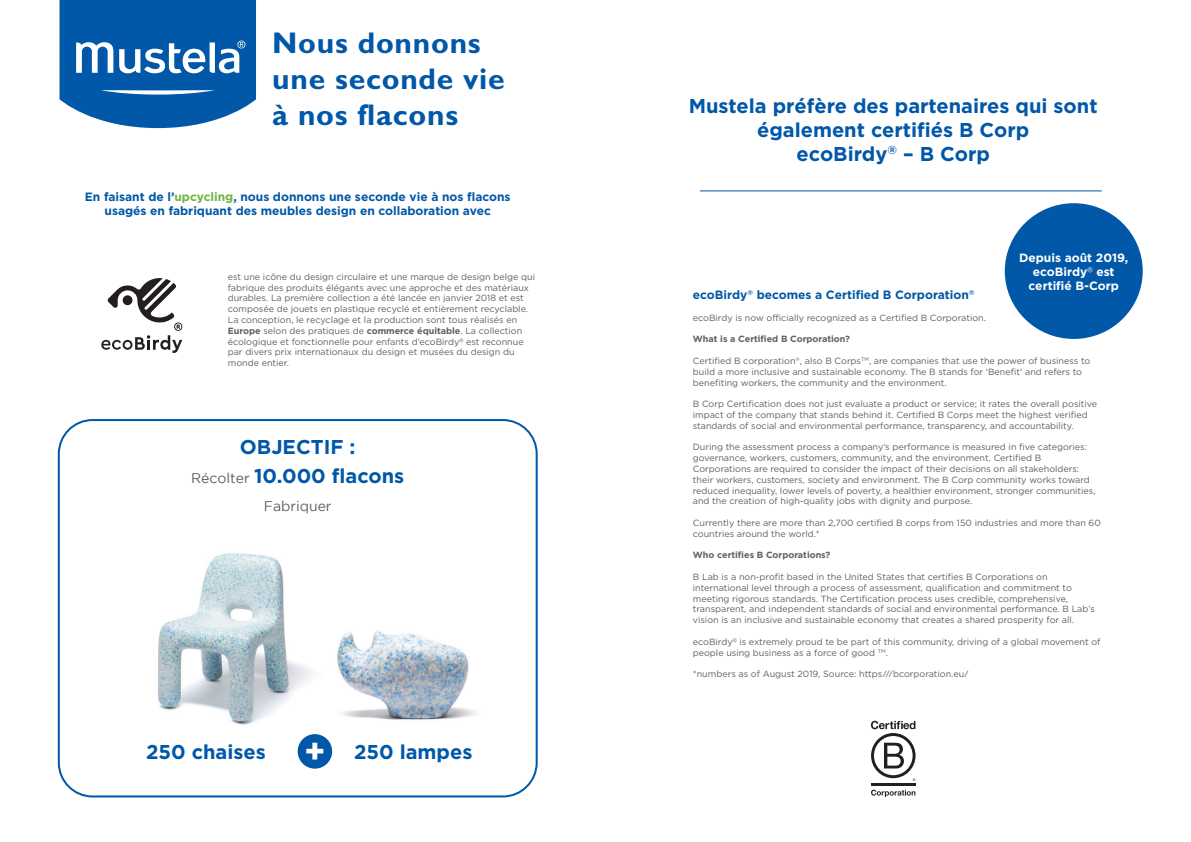
<style>
.page{position:relative;width:1191px;height:842px;background:#fff}
.page>*{position:absolute;margin:0;border:0;box-sizing:border-box;transform-origin:0 0}
.t1{font:700 33.7px "Gotham";color:#fff}
.t2{font:700 30px/36px "Gill Sans Std";letter-spacing:.025em;color:#0157a8}
.t3{font:700 20px/24px "Gotham";color:#0157a8;text-align:center}
.t4{font:14px "Gotham";color:#5f5f62}
.t5{font:700 12px/14.4px "Gotham";color:#0157a8;text-align:center}
.t6{font:700 12px/14.4px "Gotham";color:#fff;text-align:center}
.t7{font:9px/10.8px "Gotham";color:#5f5f62}
.t8{font:700 9px "Gotham";color:#5f5f62}
.s1{color:#6cb640}
.s2{font-weight:700}
.s3{font-weight:400;font-size:14px;color:#5f5f62}
</style>
<div class="page">
<div style="left:58px;top:419px;width:479px;height:378px;border:2px solid #0157a8;border-radius:34px"></div>
<svg style="left:60px;top:0;width:196px;height:128px;background:#2b72b6"></svg>
<svg style="left:101px;top:278px;width:81px;height:75px"></svg>
<img style="left:158px;top:553px;width:169px;height:186px">
<img style="left:337px;top:631px;width:140px;height:89px">
<div style="left:298px;top:734px;width:34px;height:35px;background:#0157a8;border-radius:50%"></div>
<hr style="left:700px;top:190px;width:401px;height:1px;background:#0157a8">
<hr style="left:871px;top:783px;width:44px;height:3px;background:#231f20">
<svg style="left:871px;top:721px;width:44px;height:60px"></svg>
<svg style="left:871px;top:790px;width:44px;height:7px"></svg>
<div style="left:1004px;top:203px;width:138px;height:136px;background:#0157a8;border-radius:50%"></div>
<h2 class="t2" style="left:272px;top:25px;width:234px">Nous donnons une seconde vie à nos flacons</h2>
<h3 class="t5" style="left:85px;top:189px;width:427px">En faisant de l’<span class="s1">upcycling</span>, nous donnons une seconde vie à nos flacons usagés en fabriquant des meubles design en collaboration avec</h3>
<p class="t7" style="left:228px;top:271px;width:309px">est une icône du design circulaire et une marque de design belge qui fabrique des produits élégants avec une approche et des matériaux durables. La première collection a été lancée en janvier 2018 et est composée de jouets en plastique recyclé et entièrement recyclable.<br>La conception, le recyclage et la production sont tous réalisés en <span class="s2">Europe</span> selon des pratiques de <span class="s2">commerce équitable</span>. La collection écologique et fonctionnelle pour enfants d’ecoBirdy<sup>®</sup> est reconnue par divers prix internationaux du design et musées du design du monde entier.</p>
<h3 class="t3" style="left:240px;top:434px;width:117px">OBJECTIF :</h3>
<h3 class="t3" style="left:191px;top:464px;width:215px"><span class="s3">Récolter</span> 10.000 flacons</h3>
<h3 class="t4" style="left:264px;top:498px;width:69px">Fabriquer</h3>
<h1 class="t1" style="left:304px;top:732px;width:23px">+</h1>
<h3 class="t3" style="left:146px;top:739px;width:121px">250 chaises</h3>
<h3 class="t3" style="left:354px;top:739px;width:120px">250 lampes</h3>
<h3 class="t3" style="left:689px;top:93px;width:410px">Mustela préfère des partenaires qui sont également certifiés B Corp<br>ecoBirdy<sup>®</sup> – B Corp</h3>
<h3 class="t6" style="left:1019px;top:250px;width:111px">Depuis août 2019, ecoBirdy<sup>®</sup> est certifié B-Corp</h3>
<h3 class="t5" style="left:693px;top:287px;width:283px">ecoBirdy<sup>®</sup> becomes a Certified B Corporation<sup>®</sup></h3>
<p class="t7" style="left:693px;top:312px;width:294px">ecoBirdy is now officially recognized as a Certified B Corporation.</p>
<p class="t8" style="left:693px;top:334px;width:159px">What is a Certified B Corporation?</p>
<p class="t7" style="left:693px;top:355px;width:399px">Certified B corporation<sup>®</sup>, also B Corps<sup>TM</sup>, are companies that use the power of business to build a more inclusive and sustainable economy. The B stands for ‘Benefit’ and refers to benefiting workers, the community and the environment.</p>
<p class="t7" style="left:693px;top:398px;width:406px">B Corp Certification does not just evaluate a product or service; it rates the overall positive impact of the company that stands behind it. Certified B Corps meet the highest verified standards of social and environmental performance, transparency, and accountability.</p>
<p class="t7" style="left:693px;top:442px;width:404px">During the assessment process a company’s performance is measured in five categories: governance, workers, customers, community, and the environment. Certified B Corporations are required to consider the impact of their decisions on all stakeholders: their workers, customers, society and environment. The B Corp community works toward reduced inequality, lower levels of poverty, a healthier environment, stronger communities, and the creation of high-quality jobs with dignity and purpose.</p>
<p class="t7" style="left:693px;top:517px;width:409px">Currently there are more than 2,700 certified B corps from 150 industries and more than 60 countries around the world.*</p>
<p class="t8" style="left:693px;top:550px;width:139px">Who certifies B Corporations?</p>
<p class="t7" style="left:693px;top:571px;width:403px">B Lab is a non-profit based in the United States that certifies B Corporations on international level through a process of assessment, qualification and commitment to meeting rigorous standards. The Certification process uses credible, comprehensive, transparent, and independent standards of social and environmental performance. B Lab’s vision is an inclusive and sustainable economy that creates a shared prosperity for all.</p>
<p class="t7" style="left:693px;top:636px;width:409px">ecoBirdy<sup>®</sup> is extremely proud te be part of this community, driving of a global movement of people using business as a force of good <sup>TM</sup>.</p>
<p class="t7" style="left:693px;top:668px;width:277px">*numbers as of August 2019, Source: https///bcorporation.eu/</p>
</div>
